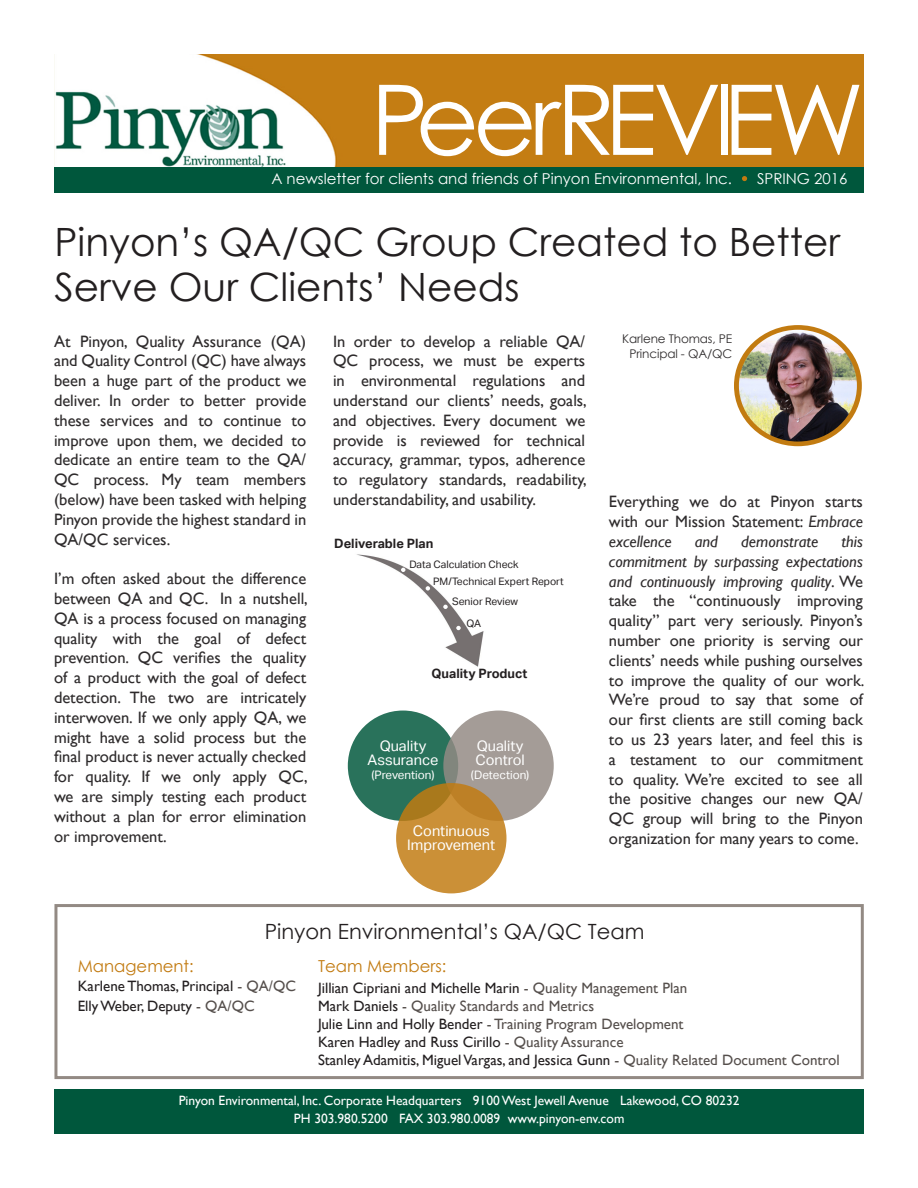
<style>
.page{position:relative;width:918px;height:1188px;background:#fff}
.page>*{position:absolute;margin:0;border:0;box-sizing:border-box;transform-origin:0 0}
.Masthead{font:97.5px "Century Gothic";letter-spacing:-.06em;color:#fff}
.t1{font:39px/45px "Century Gothic";color:#231f20}
.t2{font:21px "Century Gothic";color:#231f20}
.t3{font:16.5px/19.8px "Gill Sans";color:#2e2b2c;text-align:justify}
.t4{font:16.5px "Century Gothic";color:#c27b11}
.t5{font:italic 16.5px "Gill Sans";color:#2e2b2c}
.t6{font:15px "Gill Sans";color:#231f20}
.t7{font:15px "Gill Sans";color:#554f4c}
.t8{font:15px "Century Gothic";color:#fff}
.t9{font:14.55px "Aktiv Grotesk";color:#fff}
.t10{font:13.5px "Gill Sans";color:#fff}
.t11{font:700 12.9px "Aktiv Grotesk";color:#231f20}
.t12{font:12px "Century Gothic";letter-spacing:-.01em;color:#2e2b2c}
.t13{font:11.7px "Aktiv Grotesk";color:#fff}
.t14{font:10.35px "Aktiv Grotesk";color:#231f20}
.s1{font-style:italic}
.s2{color:#554f4c}
.s3{color:#231f20}
</style>
<div class="page">
<img style="left:54px;top:54px;width:810px;height:113px">
<div style="left:54px;top:167px;width:810px;height:26px;background:#00573c"></div>
<div style="left:54px;top:1090px;width:810px;height:44px;background:#00573c"></div>
<svg style="left:742px;top:176px;width:5px;height:5px"></svg>
<div style="left:348px;top:711px;width:110px;height:110px;background:#29725b;border-radius:50%"></div>
<svg style="left:443px;top:711px;width:111px;height:110px;background:#a29a95"></svg>
<svg style="left:396px;top:783px;width:110px;height:110px;background:#c58b32"></svg>
<img style="left:357px;top:554px;width:127px;height:113px">
<svg style="left:401px;top:568px;width:4px;height:4px"></svg>
<svg style="left:426px;top:586px;width:4px;height:5px"></svg>
<svg style="left:443px;top:605px;width:5px;height:4px"></svg>
<svg style="left:456px;top:626px;width:5px;height:4px"></svg>
<div style="left:54px;top:904px;width:810px;height:175px;background:#fff;border:3px solid #938a84"></div>
<div style="left:734px;top:325px;width:128px;height:121px;background:#c27b11;border-radius:50%"></div>
<img style="left:739px;top:330px;width:118px;height:112px">
<p class="Masthead" style="left:371px;top:52px;width:495px">PeerREVIEW</p>
<p class="t8" style="left:271px;top:168px;width:462px">A newsletter for clients and friends of Pinyon Environmental, Inc.</p>
<p class="t8" style="left:757px;top:168px;width:92px">SPRING 2016</p>
<p class="t1" style="left:54px;top:219px;width:787px">Pinyon’s QA/QC Group Created to Better<br>Serve Our Clients’ Needs</p>
<p class="t3" style="left:54px;top:331px;width:254px">At Pinyon, Quality Assurance (QA) and Quality Control (QC) have always been a huge part of the product we deliver. In order to better provide these services and to continue to improve upon them, we decided to dedicate an entire team to the QA/ QC process. My team members (below) have been tasked with helping Pinyon provide the highest standard in QA/QC services.</p>
<p class="t3" style="left:54px;top:569px;width:255px">I’m often asked about the difference between QA and QC. In a nutshell, QA is a process focused on managing quality with the goal of defect prevention. QC verifies the quality of a product with the goal of defect detection. The two are intricately interwoven. If we only apply QA, we might have a solid process but the final product is never actually checked for quality. If we only apply QC, we are simply testing each product without a plan for error elimination or improvement.</p>
<p class="t12" style="left:622px;top:331px;width:112px">Karlene Thomas, PE</p>
<p class="t12" style="left:629px;top:345px;width:104px">Principal - QA/QC</p>
<p class="t3" style="left:333px;top:331px;width:255px">In order to develop a reliable QA/ QC process, we must be experts in environmental regulations and understand our clients’ needs, goals, and objectives. Every document we provide is reviewed for technical accuracy, grammar, typos, adherence to regulatory standards, readability, understandability, and usability.</p>
<p class="t3" style="left:609px;top:492px;width:255px">Everything we do at Pinyon starts with our Mission Statement: <span class="s1">Embrace excellence</span></p>
<p class="t3" style="left:609px;top:532px;width:257px;text-indent:233px"><span class="s1">this commitment by surpassing expectations and continuously improving quality</span>. We take the “continuously improving quality” part very seriously. Pinyon’s number one priority is serving our clients’ needs while pushing ourselves to improve the quality of our work.<br>We’re proud to say that some of our first clients are still coming back to us 23 years later, and feel this is a testament to our commitment to quality. We’re excited to see all the positive changes our new QA/ QC group will bring to the Pinyon organization for many years to come.</p>
<p class="t5" style="left:695px;top:532px;width:25px">and</p>
<p class="t5" style="left:741px;top:532px;width:79px">demonstrate</p>
<p class="t11" style="left:334px;top:536px;width:101px">Deliverable Plan</p>
<p class="t14" style="left:409px;top:558px;width:111px">Data Calculation Check</p>
<p class="t14" style="left:433px;top:576px;width:132px">PM/Technical Expert Report</p>
<p class="t14" style="left:452px;top:595px;width:67px">Senior Review</p>
<p class="t14" style="left:467px;top:617px;width:16px">QA</p>
<p class="t11" style="left:432px;top:666px;width:97px">Quality Product</p>
<p class="t9" style="left:380px;top:737px;width:48px">Quality</p>
<p class="t9" style="left:368px;top:752px;width:72px">Assurance</p>
<p class="t9" style="left:477px;top:737px;width:48px">Quality</p>
<p class="t9" style="left:475px;top:752px;width:51px">Control</p>
<p class="t13" style="left:371px;top:769px;width:65px">(Prevention)</p>
<p class="t13" style="left:471px;top:769px;width:60px">(Detection)</p>
<p class="t9" style="left:413px;top:822px;width:78px">Continuous</p>
<p class="t9" style="left:407px;top:837px;width:90px">Improvement</p>
<p class="t2" style="left:265px;top:917px;width:381px">Pinyon Environmental’s QA/QC Team</p>
<p class="t6" style="left:78px;top:977px;width:220px">Karlene Thomas, Principal <span class="s2">- QA/QC</span></p>
<p class="t6" style="left:78px;top:997px;width:179px">Elly Weber, Deputy <span class="s2">- QA/QC</span></p>
<p class="t4" style="left:78px;top:954px;width:118px">Management:</p>
<p class="t4" style="left:318px;top:954px;width:130px">Team Members:</p>
<p class="t6" style="left:318px;top:980px;width:371px">Jillian Cipriani and Michelle Marin <span class="s2">- Quality Management Plan</span></p>
<p class="t7" style="left:318px;top:998px;width:278px"><span class="s3">Mark Daniels</span> - Quality Standards and Metrics</p>
<p class="t7" style="left:318px;top:1016px;width:367px"><span class="s3">Julie Linn and Holly Bender</span> - Training Program Development</p>
<p class="t6" style="left:318px;top:1034px;width:307px">Karen Hadley and Russ Cirillo <span class="s2">- Quality Assurance</span></p>
<p class="t6" style="left:318px;top:1052px;width:523px">Stanley Adamitis, Miguel Vargas, and Jessica Gunn <span class="s2">- Quality Related Document Control</span></p>
<p class="t10" style="left:179px;top:1093px;width:562px">Pinyon Environmental, Inc. Corporate Headquarters 9100 West Jewell Avenue Lakewood, CO 80232</p>
<p class="t10" style="left:294px;top:1111px;width:332px">PH 303.980.5200 FAX 303.980.0089 www.pinyon-env.com</p>
</div>
